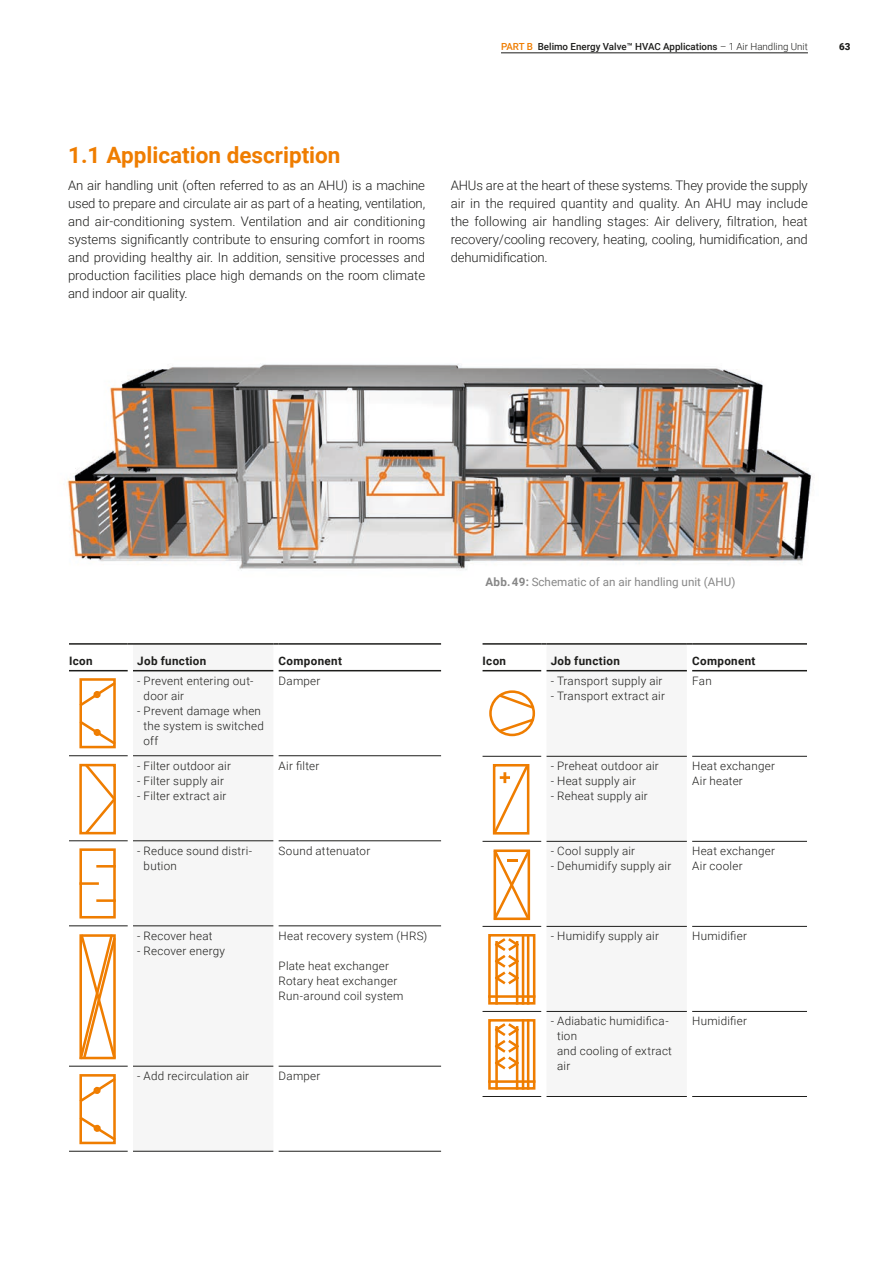
<style>
.page{position:relative;width:893px;height:1263px;background:#fff}
.page>*{position:absolute;margin:0;border:0;box-sizing:border-box;transform-origin:0 0}
.t1{font:700 22.5px "Roboto";color:#ef7d00}
.t2{font:300 13.2px/18px "Roboto";letter-spacing:-.005em;color:#1d1d1b;text-align:justify}
.t3{font:300 11.7px/15px "Roboto";letter-spacing:.02em;color:#1d1d1b}
.t4{font:700 11.7px "Roboto";letter-spacing:.03em;color:#1d1d1b}
.t5{font:11.7px "Roboto";color:#878787}
.t6{font:500 9.75px "Roboto";color:#1d1d1b}
.t7{font:900 9.75px "Roboto";color:#1d1d1b}
.s1{color:#ef7d00}
.s2{font-weight:300}
.s3{font-weight:700}
</style>
<div class="page">
<hr style="left:501px;top:53px;width:307px;height:1px;background:#1d1d1b">
<img style="left:66px;top:364px;width:746px;height:308px">
<div style="left:133px;top:671px;width:140px;height:480px;background:#f6f6f6"></div>
<hr style="left:279px;top:643px;width:162px;height:2px;background:#1d1d1b">
<hr style="left:69px;top:670px;width:59px;height:1px;background:#1d1d1b">
<hr style="left:279px;top:670px;width:162px;height:1px;background:#1d1d1b">
<hr style="left:133px;top:755px;width:140px;height:1px;background:#1d1d1b">
<hr style="left:279px;top:755px;width:162px;height:1px;background:#1d1d1b">
<hr style="left:133px;top:840px;width:140px;height:1px;background:#1d1d1b">
<hr style="left:279px;top:840px;width:162px;height:1px;background:#1d1d1b">
<hr style="left:133px;top:925px;width:140px;height:1px;background:#1d1d1b">
<hr style="left:279px;top:925px;width:162px;height:1px;background:#1d1d1b">
<hr style="left:133px;top:1066px;width:140px;height:1px;background:#1d1d1b">
<hr style="left:279px;top:1066px;width:162px;height:1px;background:#1d1d1b">
<hr style="left:133px;top:1151px;width:140px;height:1px;background:#1d1d1b">
<hr style="left:279px;top:1151px;width:162px;height:1px;background:#1d1d1b">
<hr style="left:69px;top:755px;width:59px;height:1px;background:#1d1d1b">
<hr style="left:69px;top:840px;width:59px;height:1px;background:#1d1d1b">
<hr style="left:69px;top:925px;width:59px;height:1px;background:#1d1d1b">
<hr style="left:69px;top:1066px;width:59px;height:1px;background:#1d1d1b">
<hr style="left:69px;top:1151px;width:59px;height:1px;background:#1d1d1b">
<hr style="left:69px;top:643px;width:59px;height:2px;background:#1d1d1b">
<svg style="left:128px;top:643px;width:151px;height:28px"></svg>
<div style="left:79px;top:678px;width:37px;height:70px;border:3px solid #ef7d00"></div>
<svg style="left:79px;top:680px;width:37px;height:28px"></svg>
<svg style="left:79px;top:719px;width:37px;height:28px"></svg>
<div style="left:79px;top:764px;width:37px;height:70px;border:3px solid #ef7d00"></div>
<svg style="left:83px;top:763px;width:33px;height:72px"></svg>
<div style="left:79px;top:848px;width:37px;height:70px;border:3px solid #ef7d00"></div>
<svg style="left:98px;top:865px;width:16px;height:2px"></svg>
<hr style="left:98px;top:899px;width:16px;height:3px;background:#ef7d00">
<hr style="left:81px;top:882px;width:17px;height:3px;background:#ef7d00">
<svg style="left:79px;top:934px;width:37px;height:126px"></svg>
<div style="left:79px;top:1074px;width:37px;height:70px;border:3px solid #ef7d00"></div>
<svg style="left:79px;top:1076px;width:37px;height:28px"></svg>
<svg style="left:79px;top:1115px;width:37px;height:27px"></svg>
<div style="left:547px;top:671px;width:140px;height:425px;background:#f6f6f6"></div>
<hr style="left:692px;top:643px;width:115px;height:2px;background:#1d1d1b">
<hr style="left:483px;top:670px;width:58px;height:1px;background:#1d1d1b">
<hr style="left:692px;top:670px;width:115px;height:1px;background:#1d1d1b">
<hr style="left:547px;top:756px;width:140px;height:1px;background:#1d1d1b">
<hr style="left:692px;top:756px;width:115px;height:1px;background:#1d1d1b">
<hr style="left:547px;top:841px;width:140px;height:1px;background:#1d1d1b">
<hr style="left:692px;top:841px;width:115px;height:1px;background:#1d1d1b">
<hr style="left:547px;top:926px;width:140px;height:1px;background:#1d1d1b">
<hr style="left:692px;top:926px;width:115px;height:1px;background:#1d1d1b">
<hr style="left:547px;top:1011px;width:140px;height:1px;background:#1d1d1b">
<hr style="left:692px;top:1011px;width:115px;height:1px;background:#1d1d1b">
<hr style="left:547px;top:1096px;width:140px;height:1px;background:#1d1d1b">
<hr style="left:692px;top:1096px;width:115px;height:1px;background:#1d1d1b">
<hr style="left:483px;top:756px;width:58px;height:1px;background:#1d1d1b">
<hr style="left:483px;top:841px;width:58px;height:1px;background:#1d1d1b">
<hr style="left:483px;top:926px;width:58px;height:1px;background:#1d1d1b">
<hr style="left:483px;top:1011px;width:58px;height:1px;background:#1d1d1b">
<hr style="left:483px;top:1096px;width:58px;height:1px;background:#1d1d1b">
<hr style="left:483px;top:643px;width:58px;height:2px;background:#1d1d1b">
<svg style="left:541px;top:643px;width:151px;height:28px"></svg>
<div style="left:489px;top:690px;width:46px;height:46px;border:3px solid #ef7d00;border-radius:50%"></div>
<svg style="left:497px;top:692px;width:38px;height:18px"></svg>
<svg style="left:497px;top:717px;width:38px;height:17px"></svg>
<svg style="left:492px;top:764px;width:38px;height:71px"></svg>
<svg style="left:493px;top:849px;width:38px;height:72px"></svg>
<div style="left:488px;top:934px;width:47px;height:70px;border:3px solid #ef7d00"></div>
<hr style="left:495px;top:942px;width:3px;height:61px;background:#ef7d00">
<hr style="left:522px;top:935px;width:2px;height:68px;background:#ef7d00">
<hr style="left:527px;top:935px;width:2px;height:68px;background:#ef7d00">
<hr style="left:516px;top:942px;width:2px;height:61px;background:#ef7d00">
<svg style="left:493px;top:936px;width:28px;height:50px"></svg>
<hr style="left:489px;top:995px;width:45px;height:3px;background:#ef7d00">
<div style="left:488px;top:1019px;width:47px;height:71px;border:3px solid #ef7d00"></div>
<hr style="left:495px;top:1027px;width:3px;height:61px;background:#ef7d00">
<hr style="left:522px;top:1020px;width:2px;height:68px;background:#ef7d00">
<hr style="left:527px;top:1020px;width:2px;height:68px;background:#ef7d00">
<hr style="left:516px;top:1027px;width:2px;height:61px;background:#ef7d00">
<svg style="left:493px;top:1021px;width:28px;height:50px"></svg>
<hr style="left:489px;top:1080px;width:45px;height:3px;background:#ef7d00">
<p class="t6" style="left:501px;top:40px;width:308px"><span class="s1">PART B</span> Belimo Energy Valve™ HVAC Applications <span class="s2">– 1 Air Handling Unit</span></p>
<p class="t7" style="left:839px;top:40px;width:13px">63</p>
<h1 class="t1" style="left:68px;top:139px;width:274px">1.1 Application description</h1>
<p class="t2" style="left:68px;top:175px;width:359px">An air handling unit (often referred to as an AHU) is a machine used to prepare and circulate air as part of a heating, ventilation, and air-conditioning system. Ventilation and air conditioning systems significantly contribute to ensuring comfort in rooms and providing healthy air. In addition, sensitive processes and production facilities place high demands on the room climate and indoor air quality.</p>
<p class="t2" style="left:451px;top:175px;width:359px">AHUs are at the heart of these systems. They provide the supply air in the required quantity and quality. An AHU may include the following air handling stages: Air delivery, filtration, heat recovery/cooling recovery, heating, cooling, humidification, and dehumidification.</p>
<p class="t5" style="left:486px;top:573px;width:251px"><span class="s3">Abb. 49:</span> Schematic of an air handling unit (AHU)</p>
<p class="t4" style="left:69px;top:653px;width:25px">Icon</p>
<p class="t4" style="left:137px;top:653px;width:71px">Job function</p>
<p class="t4" style="left:279px;top:653px;width:65px">Component</p>
<p class="t3" style="left:144px;top:673px;width:111px;text-indent:-6px">- Prevent entering out&shy;door air</p>
<p class="t3" style="left:144px;top:703px;width:122px;text-indent:-6px">- Prevent damage when the system is switched off</p>
<p class="t3" style="left:279px;top:673px;width:43px">Damper</p>
<p class="t4" style="left:483px;top:653px;width:25px">Icon</p>
<p class="t4" style="left:551px;top:653px;width:71px">Job function</p>
<p class="t4" style="left:692px;top:653px;width:65px">Component</p>
<p class="t3" style="left:551px;top:673px;width:113px">- Transport supply air</p>
<p class="t3" style="left:551px;top:688px;width:116px">- Transport extract air</p>
<p class="t3" style="left:692px;top:673px;width:21px">Fan</p>
<p class="t3" style="left:137px;top:758px;width:95px">- Filter outdoor air</p>
<p class="t3" style="left:137px;top:773px;width:88px">- Filter supply air</p>
<p class="t3" style="left:137px;top:788px;width:91px">- Filter extract air</p>
<p class="t3" style="left:279px;top:758px;width:42px">Air filter</p>
<p class="t3" style="left:551px;top:758px;width:110px">- Preheat outdoor air</p>
<p class="t3" style="left:551px;top:773px;width:87px">- Heat supply air</p>
<p class="t3" style="left:551px;top:788px;width:99px">- Reheat supply air</p>
<p class="t3" style="left:692px;top:758px;width:84px">Heat exchanger<br>Air heater</p>
<p class="t3" style="left:144px;top:843px;width:110px;text-indent:-6px">- Reduce sound distri&shy;bution</p>
<p class="t3" style="left:279px;top:843px;width:93px">Sound attenuator</p>
<p class="t3" style="left:551px;top:843px;width:86px">- Cool supply air</p>
<p class="t3" style="left:551px;top:858px;width:122px">- Dehumidify supply air</p>
<p class="t3" style="left:692px;top:843px;width:84px">Heat exchanger<br>Air cooler</p>
<p class="t3" style="left:137px;top:928px;width:77px">- Recover heat</p>
<p class="t3" style="left:137px;top:943px;width:89px">- Recover energy</p>
<p class="t3" style="left:279px;top:928px;width:150px">Heat recovery system (HRS)</p>
<p class="t3" style="left:279px;top:958px;width:126px">Plate heat exchanger<br>Rotary heat exchanger<br>Run-around coil system</p>
<p class="t3" style="left:551px;top:928px;width:110px">- Humidify supply air</p>
<p class="t3" style="left:692px;top:928px;width:56px">Humidifier</p>
<p class="t3" style="left:137px;top:1068px;width:113px">- Add recirculation air</p>
<p class="t3" style="left:279px;top:1068px;width:43px">Damper</p>
<p class="t3" style="left:557px;top:1013px;width:116px;text-indent:-6px">- Adiabatic humidifica&shy;tion<br>and cooling of extract air</p>
<p class="t3" style="left:692px;top:1013px;width:56px">Humidifier</p>
</div>
